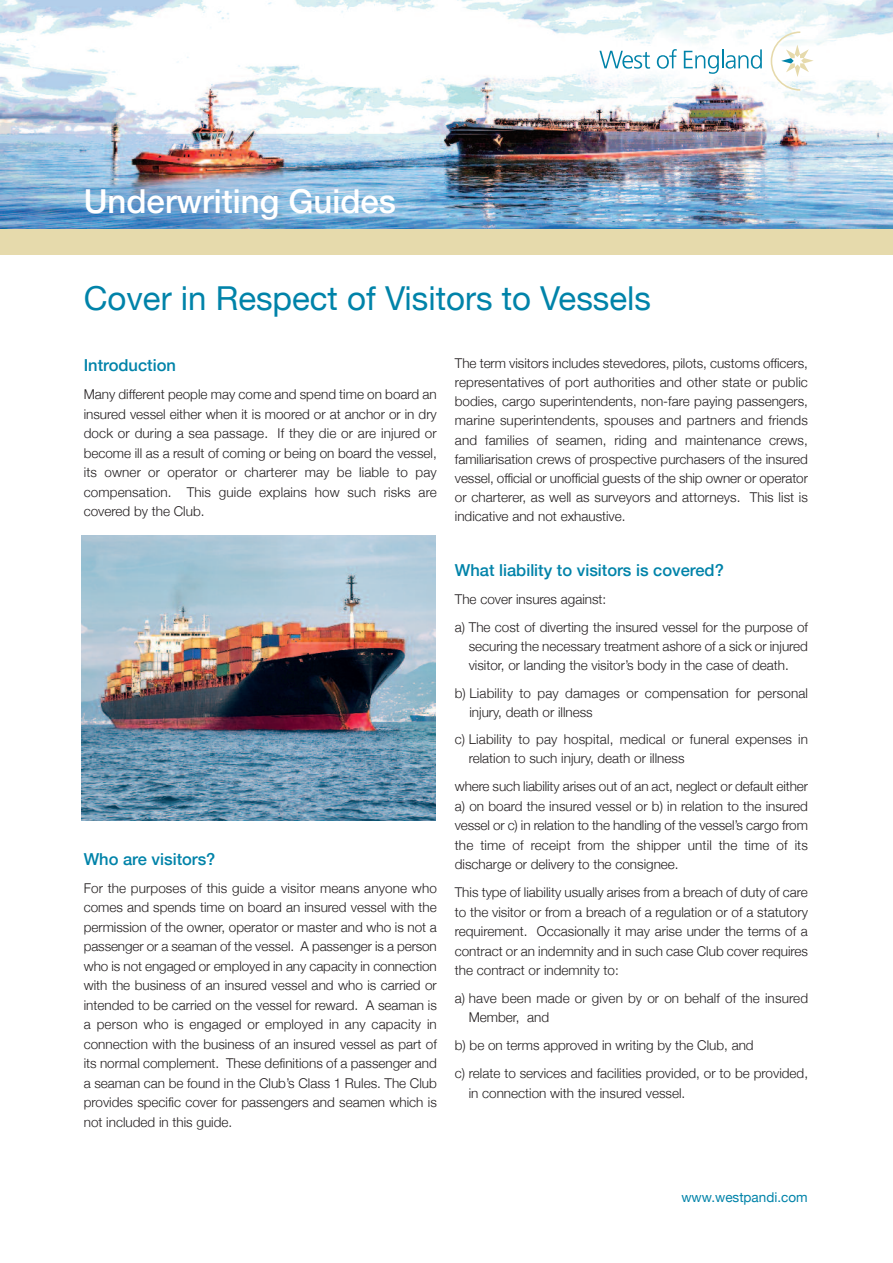
<style>
.page{position:relative;width:893px;height:1263px;background:#fff}
.page>*{position:absolute;margin:0;border:0;box-sizing:border-box;transform-origin:0 0}
.t1{font:33px "Helvetica Neue";color:#0083a9}
.t2{font:500 33px "Helvetica Neue";color:#fff}
.t3{font:500 16.5px "Helvetica Neue";color:#0083a9}
.t4{font:300 13.5px/19.5px "Helvetica Neue";color:#231f20}
.t5{font:13.5px "Helvetica Neue";color:#0083a9}
</style>
<div class="page">
<img style="left:0;top:0;width:893px;height:229px">
<svg style="left:770px;top:31px;width:44px;height:60px"></svg>
<svg style="left:599px;top:51px;width:51px;height:18px"></svg>
<svg style="left:657px;top:49px;width:20px;height:20px"></svg>
<svg style="left:684px;top:49px;width:78px;height:25px"></svg>
<div style="left:0;top:229px;width:893px;height:26px;background:#e6daac"></div>
<img style="left:81px;top:535px;width:354px;height:285px">
<h1 class="t2" style="left:84px;top:180px;width:314px">Underwriting Guides</h1>
<h1 class="t1" style="left:84px;top:279px;width:569px">Cover in Respect of Visitors to Vessels</h1>
<p class="t3" style="left:84px;top:355px;width:94px">Introduction</p>
<p class="t4" style="left:84px;top:384px;width:355px;text-align:justify">Many different people may come and spend time on board an insured vessel either when it is moored or at anchor or in dry dock or during a sea passage. If they die or are injured or become ill as a result of coming or being on board the vessel, its owner or operator or charterer may be liable to pay compensation. This guide explains how such risks are covered by the Club.</p>
<p class="t3" style="left:84px;top:848px;width:133px">Who are visitors?</p>
<p class="t4" style="left:84px;top:878px;width:355px;text-align:justify">For the purposes of this guide a visitor means anyone who comes and spends time on board an insured vessel with the permission of the owner, operator or master and who is not a passenger or a seaman of the vessel. A passenger is a person who is not engaged or employed in any capacity in connection with the business of an insured vessel and who is carried or intended to be carried on the vessel for reward. A seaman is a person who is engaged or employed in any capacity in connection with the business of an insured vessel as part of its normal complement. These definitions of a passenger and a seaman can be found in the Club’s Class 1 Rules. The Club provides specific cover for passengers and seamen which is not included in this guide.</p>
<p class="t4" style="left:455px;top:353px;width:355px;text-align:justify">The term visitors includes stevedores, pilots, customs officers, representatives of port authorities and other state or public bodies, cargo superintendents, non-fare paying passengers, marine superintendents, spouses and partners and friends and families of seamen, riding and maintenance crews, familiarisation crews of prospective purchasers of the insured vessel, official or unofficial guests of the ship owner or operator or charterer, as well as surveyors and attorneys. This list is indicative and not exhaustive.</p>
<p class="t3" style="left:455px;top:560px;width:271px">What liability to visitors is covered?</p>
<p class="t4" style="left:455px;top:585px;width:355px;line-height:27.6px">The cover insures against:<br>a) The cost of diverting the insured vessel for the purpose of</p>
<p class="t4" style="left:469px;top:636px;width:341px">securing the necessary treatment ashore of a sick or injured visitor, or landing the visitor’s body in the case of death.</p>
<p class="t4" style="left:469px;top:683px;width:340px;text-indent:-15px">b) Liability to pay damages or compensation for personal injury, death or illness</p>
<p class="t4" style="left:469px;top:729px;width:341px;text-indent:-14px">c) Liability to pay hospital, medical or funeral expenses in relation to such injury, death or illness</p>
<p class="t4" style="left:455px;top:776px;width:355px;text-align:justify">where such liability arises out of an act, neglect or default either a) on board the insured vessel or b) in relation to the insured vessel or c) in relation to the handling of the vessel’s cargo from the time of receipt from the shipper until the time of its discharge or delivery to the consignee.</p>
<p class="t4" style="left:455px;top:882px;width:355px;text-align:justify">This type of liability usually arises from a breach of duty of care to the visitor or from a breach of a regulation or of a statutory requirement. Occasionally it may arise under the terms of a contract or an indemnity and in such case Club cover requires the contract or indemnity to:</p>
<p class="t4" style="left:469px;top:988px;width:341px;text-indent:-14px">a) have been made or given by or on behalf of the insured<br>Member, and</p>
<p class="t4" style="left:455px;top:1031px;width:355px;line-height:28px">b) be on terms approved in writing by the Club, and<br>c) relate to services and facilities provided, or to be provided,</p>
<p class="t4" style="left:469px;top:1083px;width:218px">in connection with the insured vessel.</p>
<p class="t5" style="left:681px;top:1189px;width:128px">www.westpandi.com</p>
</div>
